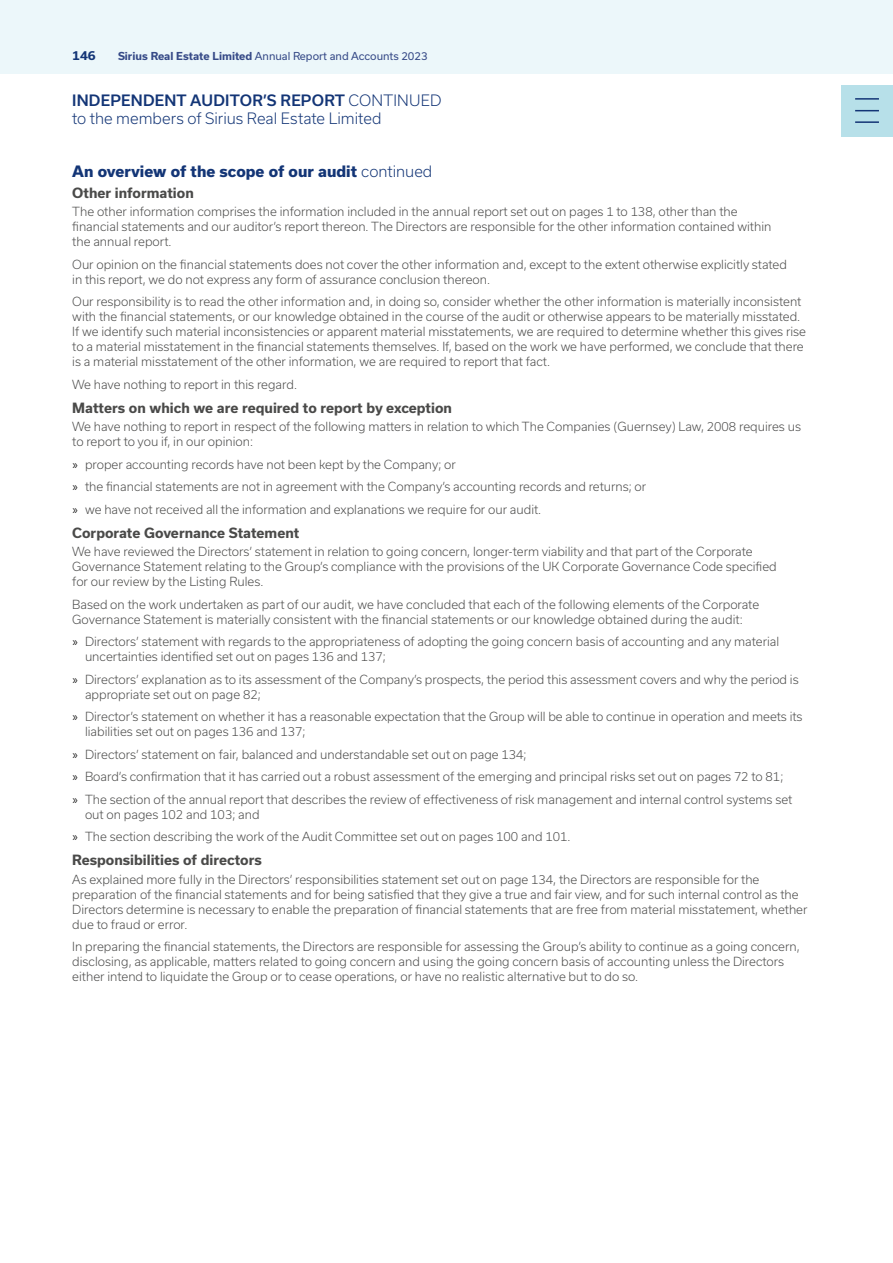
<style>
.page{position:relative;width:893px;height:1263px;background:#fff}
.page>*{position:absolute;margin:0;border:0;box-sizing:border-box;transform-origin:0 0}
.t1{font:300 15px/18px "Usual";color:#133576}
.t2{font:800 15px "Usual";color:#133576}
.t3{font:700 13.5px "Usual";color:#4a4a49}
.t4{font:300 12px/15px "Usual";color:#4a4a49}
.t5{font:700 12px "Usual";color:#133576}
.t6{font:10.5px "Usual";color:#364a87}
.s1{font-weight:700}
.s2{font-weight:500}
.s3{font-weight:300}
.s4{color:#000}
</style>
<div class="page">
<div style="left:0;top:0;width:893px;height:74px;background:#ecf7fa"></div>
<div style="left:842px;top:85px;width:51px;height:51px;background:#b7e0e9"></div>
<hr style="left:855px;top:98px;width:24px;height:2px;background:#133576">
<svg style="left:855px;top:110px;width:24px;height:1px"></svg>
<hr style="left:855px;top:121px;width:24px;height:2px;background:#133576">
<p class="t5" style="left:72px;top:48px;width:25px">146</p>
<p class="t6" style="left:118px;top:50px;width:311px"><span class="s1">Sirius Real Estate Limited</span> Annual Report and Accounts 2023</p>
<p class="t1" style="left:72px;top:91px;width:371px"><span class="s2">INDEPENDENT AUDITOR’S REPORT</span> CONTINUED to the members of Sirius Real Estate Limited</p>
<p class="t2" style="left:72px;top:163px;width:362px">An overview of the scope of our audit <span class="s3">continued</span></p>
<p class="t3" style="left:72px;top:185px;width:123px">Other information</p>
<p class="t4" style="left:72px;top:204px;width:701px">The other information comprises the information included in the annual report set out on pages 1 to 138, other than the financial statements and our auditor’s report thereon. The Directors are responsible for the other information contained within the annual report.</p>
<p class="t4" style="left:72px;top:257px;width:716px">Our opinion on the financial statements does not cover the other information and, except to the extent otherwise explicitly stated in this report, we do not express any form of assurance conclusion thereon.</p>
<p class="t4" style="left:72px;top:294px;width:735px">Our responsibility is to read the other information and, in doing so, consider whether the other information is materially inconsistent with the financial statements, or our knowledge obtained in the course of the audit or otherwise appears to be materially misstated.<br>If we identify such material inconsistencies or apparent material misstatements, we are required to determine whether this gives rise to a material misstatement in the financial statements themselves. If, based on the work we have performed, we conclude that there is a material misstatement of the other information, we are required to report that fact.</p>
<p class="t4" style="left:72px;top:377px;width:226px">We have nothing to report in this regard.</p>
<p class="t3" style="left:72px;top:400px;width:381px">Matters on which we are required to report by exception</p>
<p class="t4" style="left:72px;top:419px;width:730px">We have nothing to report in respect of the following matters in relation to which The Companies (Guernsey) Law, 2008 requires us to report to you if, in our opinion:</p>
<p class="t4" style="left:72px;top:453px;width:575px;line-height:22.5px"><span class="s4">»</span> proper accounting records have not been kept by the Company; or<br><span class="s4">»</span> the financial statements are not in agreement with the Company’s accounting records and returns; or <span class="s4">»</span> we have not received all the information and explanations we require for our audit.</p>
<p class="t3" style="left:72px;top:525px;width:228px">Corporate Governance Statement</p>
<p class="t4" style="left:72px;top:544px;width:706px">We have reviewed the Directors’ statement in relation to going concern, longer-term viability and that part of the Corporate<br>Governance Statement relating to the Group’s compliance with the provisions of the UK Corporate Governance Code specified for our review by the Listing Rules.</p>
<p class="t4" style="left:72px;top:597px;width:688px">Based on the work undertaken as part of our audit, we have concluded that each of the following elements of the Corporate<br>Governance Statement is materially consistent with the financial statements or our knowledge obtained during the audit:</p>
<p class="t4" style="left:85px;top:634px;width:696px;text-indent:-13px"><span class="s4">»</span> Directors’ statement with regards to the appropriateness of adopting the going concern basis of accounting and any material uncertainties identified set out on pages 136 and 137;</p>
<p class="t4" style="left:85px;top:672px;width:715px;text-indent:-13px"><span class="s4">»</span> Directors’ explanation as to its assessment of the Company’s prospects, the period this assessment covers and why the period is appropriate set out on page 82;</p>
<p class="t4" style="left:85px;top:709px;width:719px;text-indent:-13px"><span class="s4">»</span> Director’s statement on whether it has a reasonable expectation that the Group will be able to continue in operation and meets its liabilities set out on pages 136 and 137;</p>
<p class="t4" style="left:72px;top:743px;width:722px;line-height:22.5px"><span class="s4">»</span> Directors’ statement on fair, balanced and understandable set out on page 134;<br><span class="s4">»</span> Board’s confirmation that it has carried out a robust assessment of the emerging and principal risks set out on pages 72 to 81;<br><span class="s4">»</span> The section of the annual report that describes the review of effectiveness of risk management and internal control systems set</p>
<p class="t4" style="left:72px;top:803px;width:500px;line-height:22.5px;text-indent:13px">out on pages 102 and 103; and<br><span class="s4">»</span> The section describing the work of the Audit Committee set out on pages 100 and 101.</p>
<p class="t3" style="left:72px;top:852px;width:191px">Responsibilities of directors</p>
<p class="t4" style="left:72px;top:871px;width:737px">As explained more fully in the Directors’ responsibilities statement set out on page 134, the Directors are responsible for the preparation of the financial statements and for being satisfied that they give a true and fair view, and for such internal control as the Directors determine is necessary to enable the preparation of financial statements that are free from material misstatement, whether due to fraud or error.</p>
<p class="t4" style="left:72px;top:939px;width:729px">In preparing the financial statements, the Directors are responsible for assessing the Group’s ability to continue as a going concern, disclosing, as applicable, matters related to going concern and using the going concern basis of accounting unless the Directors either intend to liquidate the Group or to cease operations, or have no realistic alternative but to do so.</p>
</div>
